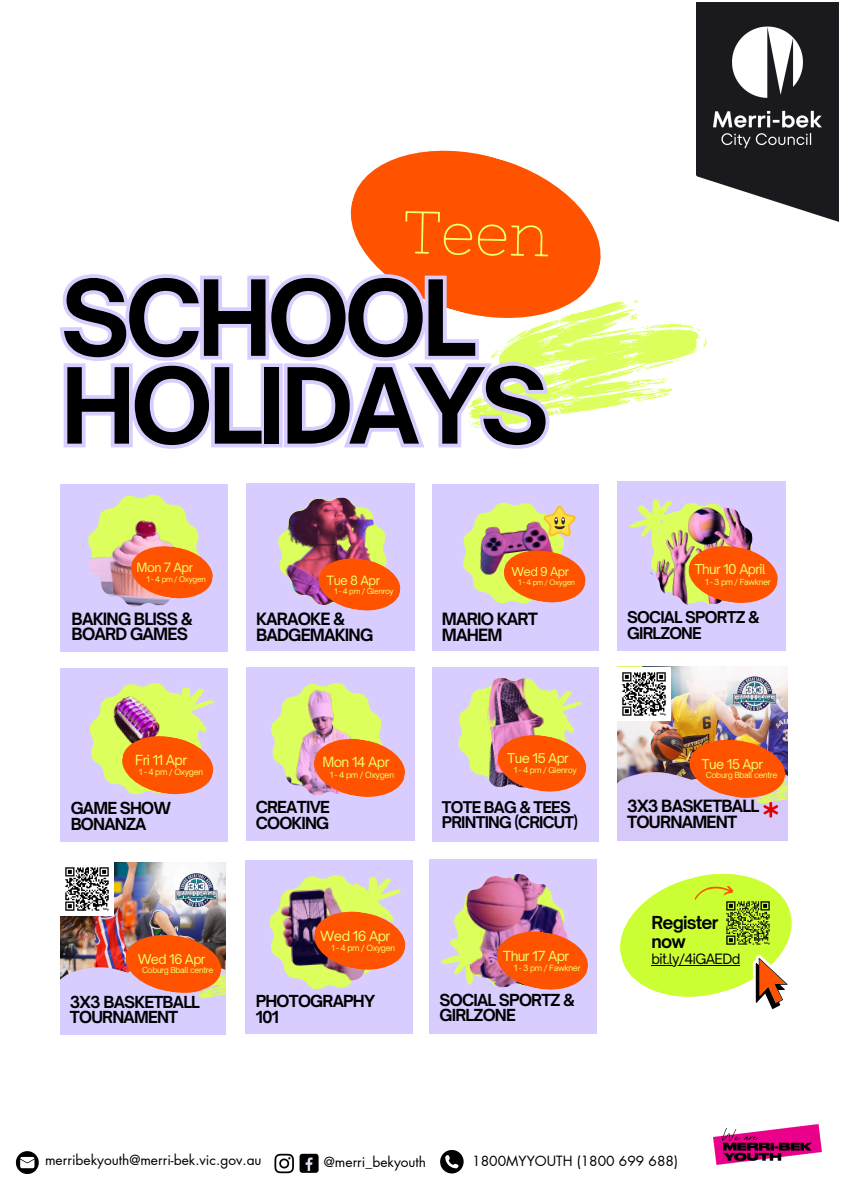
<style>
.page{position:relative;width:842px;height:1191px;background:#fff}
.page>*{position:absolute;margin:0;border:0;box-sizing:border-box;transform-origin:0 0}
.t1{font:700 100.2px/87.8px "Open Sauce One";letter-spacing:-.05em;color:#000}
.t2{font:60.2px "Nixie One";color:#f0fd71}
.t3{font:700 17.2px/18.4px "Open Sauce One";letter-spacing:-.045em;color:#000}
.t4{font:700 16.2px/15.8px "Open Sauce One";letter-spacing:-.05em;color:#000}
.t5{font:700 16.1px/15.7px "Open Sauce One";letter-spacing:-.05em;color:#000}
.t6{font:700 15.9px/15.7px "Open Sauce One";letter-spacing:-.05em;color:#000}
.t7{font:700 15.5px/15.2px "Open Sauce One";letter-spacing:-.05em;color:#000}
.t8{font:13.8px "Futura LT Pro";color:#000}
.t9{font:13.7px "Open Sauce One";letter-spacing:-.045em;color:#000}
.t10{font:13.3px "Open Sauce One";letter-spacing:-.045em;color:#f0fd71}
.t11{font:13.1px "Open Sauce One";letter-spacing:-.045em;color:#f0fd71}
.t12{font:13px "Open Sauce One";letter-spacing:-.045em;color:#f0fd71}
.t13{font:12.9px "Open Sauce One";letter-spacing:-.045em;color:#f0fd71}
.t14{font:12.3px "Open Sauce One";letter-spacing:-.045em;color:#f0fd71}
.t15{font:11.8px "Open Sauce One";letter-spacing:-.045em;color:#f0fd71}
.t16{font:8.2px "Open Sauce One";letter-spacing:-.045em;color:#f0fd71}
.t17{font:8px "Open Sauce One";letter-spacing:-.045em;color:#f0fd71}
.t18{font:7.6px "Open Sauce One";letter-spacing:-.045em;color:#f0fd71}
.t19{font:7.3px "Open Sauce One";letter-spacing:-.045em;color:#f0fd71}
</style>
<div class="page">
<img style="left:696px;top:3px;width:143px;height:218px">
<svg style="left:350px;top:150px;width:251px;height:144px;fill:#ff5300"></svg>
<svg style="left:274px;top:1153px;width:20px;height:19px"></svg>
<div style="left:300px;top:1153px;width:18px;height:19px;background:#000;border-radius:3px"></div>
<svg style="left:306px;top:1157px;width:7px;height:13px"></svg>
<svg style="left:440px;top:1150px;width:24px;height:23px"></svg>
<svg style="left:16px;top:1151px;width:23px;height:22px"></svg>
<div style="left:61px;top:484px;width:167px;height:167px;background:#d9cdff"></div>
<svg style="left:88px;top:494px;width:125px;height:112px"></svg>
<div style="left:246px;top:483px;width:168px;height:167px;background:#d9cdff"></div>
<svg style="left:483px;top:294px;width:226px;height:121px"></svg>
<div style="left:433px;top:484px;width:166px;height:166px;background:#d9cdff"></div>
<div style="left:617px;top:481px;width:169px;height:169px;background:#d9cdff"></div>
<div style="left:61px;top:668px;width:167px;height:173px;background:#d9cdff"></div>
<svg style="left:89px;top:683px;width:126px;height:112px"></svg>
<img style="left:278px;top:497px;width:123px;height:114px">
<svg style="left:463px;top:502px;width:123px;height:102px"></svg>
<svg style="left:620px;top:874px;width:172px;height:136px"></svg>
<img style="left:617px;top:666px;width:170px;height:174px">
<div style="left:432px;top:667px;width:167px;height:174px;background:#d9cdff"></div>
<svg style="left:458px;top:678px;width:129px;height:114px"></svg>
<div style="left:246px;top:667px;width:168px;height:173px;background:#d9cdff"></div>
<div style="left:245px;top:860px;width:167px;height:174px;background:#d9cdff"></div>
<svg style="left:269px;top:875px;width:137px;height:114px"></svg>
<div style="left:430px;top:859px;width:167px;height:174px;background:#d9cdff"></div>
<img style="left:441px;top:874px;width:147px;height:116px">
<img style="left:714px;top:1124px;width:108px;height:40px">
<img style="left:61px;top:862px;width:165px;height:172px">
<img style="left:123px;top:931px;width:101px;height:64px">
<svg style="left:271px;top:682px;width:134px;height:115px"></svg>
<img style="left:630px;top:499px;width:148px;height:106px">
<img style="left:617px;top:667px;width:53px;height:53px">
<img style="left:61px;top:862px;width:53px;height:53px">
<img style="left:721px;top:896px;width:53px;height:53px">
<svg style="left:60px;top:269px;width:423px;height:88px"></svg>
<svg style="left:63px;top:357px;width:492px;height:92px"></svg>
<svg style="left:687px;top:736px;width:100px;height:81px;background:#dd7958"></svg>
<p class="t2" style="left:404px;top:198px;width:147px;rotate:1deg">Teen</p>
<h3 class="t1" style="left:61px;top:273px;width:490px">SCHOOL<br>HOLIDAYS</h3>
<p class="t14" style="left:137px;top:560px;width:58px">Mon 7 Apr</p>
<h3 class="t18" style="left:147px;top:574px;width:61px">1 - 4 pm / Oxygen</h3>
<h6 class="t14" style="left:326px;top:572px;width:55px">Tue 8 Apr</h6>
<p class="t18" style="left:334px;top:586px;width:61px">1 - 4 pm / Glenroy</p>
<p class="t4" style="left:72px;top:610px;width:123px">BAKING BLISS &amp;<br>BOARD GAMES</p>
<p class="t4" style="left:256px;top:611px;width:119px">KARAOKE &amp;<br>BADGEMAKING</p>
<p class="t10" style="left:135px;top:751px;width:53px">Fri 11 Apr</p>
<p class="t16" style="left:139px;top:767px;width:66px">1 - 4 pm / Oxygen</p>
<h3 class="t6" style="left:71px;top:800px;width:102px">GAME SHOW<br>BONANZA</h3>
<p class="t13" style="left:138px;top:950px;width:69px">Wed 16 Apr</p>
<p class="t17" style="left:142px;top:964px;width:73px">Coburg Bball centre</p>
<h6 class="t10" style="left:322px;top:753px;width:69px">Mon 14 Apr</h6>
<p class="t16" style="left:330px;top:770px;width:66px">1 - 4 pm / Oxygen</p>
<p class="t6" style="left:256px;top:799px;width:76px">CREATIVE<br>COOKING</p>
<p class="t10" style="left:320px;top:927px;width:72px">Wed 16 Apr</p>
<p class="t16" style="left:331px;top:942px;width:66px">1 - 4 pm / Oxygen</p>
<p class="t15" style="left:511px;top:564px;width:59px">Wed 9 Apr</p>
<p class="t19" style="left:518px;top:577px;width:58px">1 - 4 pm / Oxygen</p>
<h6 class="t4" style="left:442px;top:610px;width:98px">MARIO KART<br>MAHEM</h6>
<h3 class="t12" style="left:507px;top:750px;width:63px">Tue 15 Apr</h3>
<p class="t17" style="left:514px;top:765px;width:64px">1 - 4 pm / Glenroy</p>
<p class="t7" style="left:442px;top:799px;width:138px">TOTE BAG &amp; TEES<br>PRINTING (CRICUT)</p>
<h3 class="t10" style="left:503px;top:947px;width:68px">Thur 17 Apr</h3>
<p class="t16" style="left:514px;top:962px;width:69px">1 - 3 pm / Fawkner</p>
<p class="t6" style="left:70px;top:993px;width:131px">3X3 BASKETBALL<br>TOURNAMENT</p>
<p class="t6" style="left:256px;top:993px;width:121px">PHOTOGRAPHY<br>101</p>
<p class="t6" style="left:440px;top:991px;width:137px">SOCIAL SPORTZ &amp;<br>GIRLZONE</p>
<p class="t11" style="left:694px;top:561px;width:73px">Thur 10 April</p>
<p class="t17" style="left:705px;top:576px;width:67px">1 - 3 pm / Fawkner</p>
<p class="t7" style="left:627px;top:609px;width:134px">SOCIAL SPORTZ &amp;<br>GIRLZONE</p>
<p class="t13" style="left:702px;top:755px;width:63px">Tue 15 Apr</p>
<h6 class="t17" style="left:706px;top:769px;width:73px">Coburg Bball centre</h6>
<h3 class="t5" style="left:627px;top:798px;width:134px">3X3 BASKETBALL<br>TOURNAMENT</h3>
<h3 class="t3" style="left:652px;top:913px;width:68px">Register now</h3>
<p class="t9" style="left:652px;top:950px;width:90px">bit.ly/4iGAEDd</p>
<p class="t8" style="left:45px;top:1153px;width:218px">merribekyouth@merri-bek.vic.gov.au</p>
<h1 class="t8" style="left:324px;top:1155px;width:104px">@merri_bekyouth</h1>
<h2 class="t8" style="left:472px;top:1154px;width:207px">1800MYYOUTH (1800 699 688)</h2>
</div>
